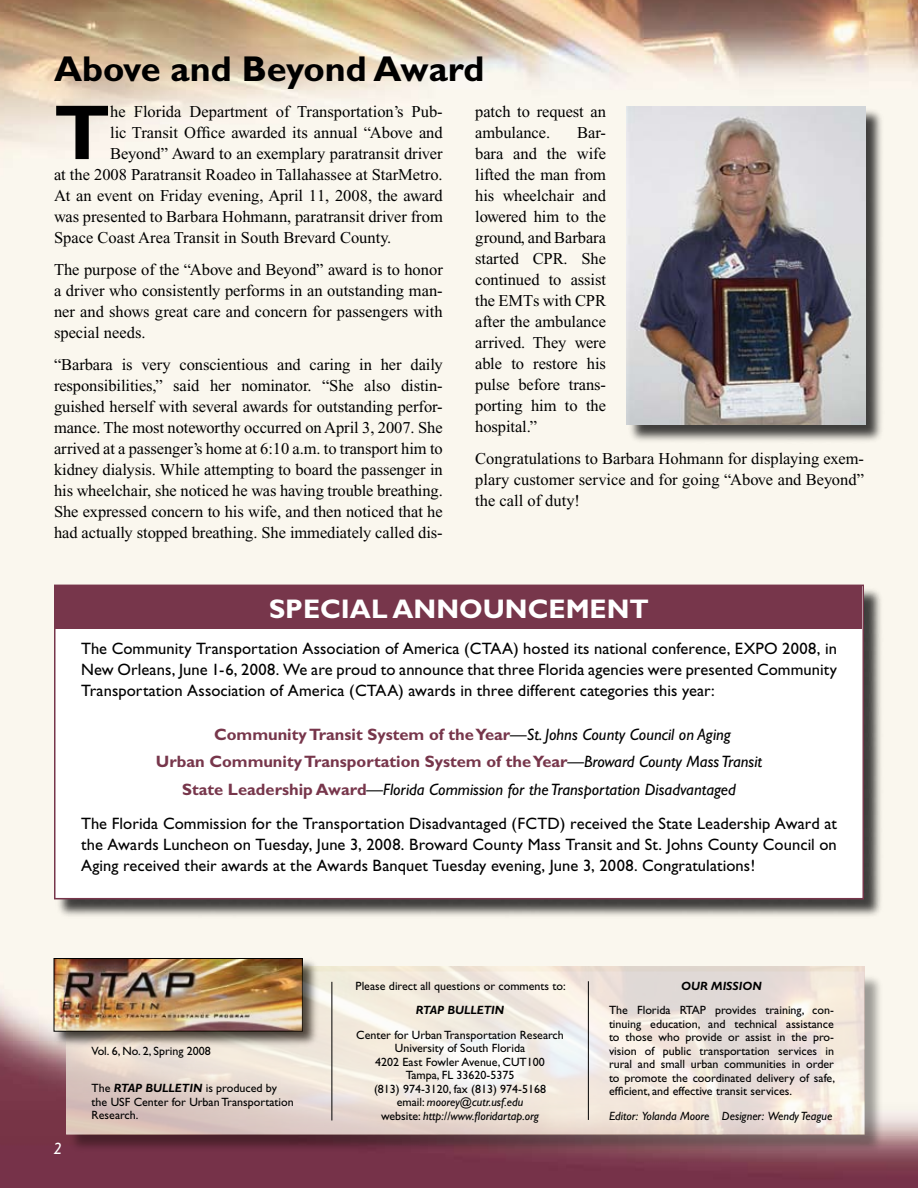
<style>
.page{position:relative;width:918px;height:1188px;background:#fff}
.page>*{position:absolute;margin:0;border:0;box-sizing:border-box;transform-origin:0 0}
.t1{font:700 78.15px "Gill Sans";color:#000}
.t2{font:700 36px "Gill Sans";color:#000}
.t3{font:700 27px "Gill Sans";color:#fff}
.t4{font:16.5px/21px "Times New Roman";color:#000;text-align:justify}
.t5{font:16.5px/21px "Gill Sans";letter-spacing:.005em;color:#000;text-align:justify}
.t6{font:700 16.5px "Gill Sans";color:#77364b}
.t7{font:italic 16.5px "Gill Sans";color:#000}
.t8{font:12px/13.5px "Gill Sans";color:#000;text-align:center}
.t9{font:italic 12px "Gill Sans";color:#000}
.t10{font:italic 700 12px "Gill Sans";color:#000}
.s1{font-weight:400;color:#000}
.s2{font-weight:400;font-style:italic;color:#000}
.s3{font-weight:700;font-style:normal;color:#77364b}
.s4{font-style:normal}
.s5{font-weight:700;font-style:italic}
.s6{font-style:italic}
</style>
<div class="page">
<img style="left:0;top:0;width:918px;height:1188px">
<div style="left:628px;top:108px;width:257px;height:337px;background:#000;opacity:.75"></div>
<img style="left:626px;top:106px;width:239px;height:318px">
<div style="left:56px;top:586px;width:828px;height:333px;background:#000;opacity:.75"></div>
<div style="left:55px;top:585px;width:808px;height:314px;background:#fff"></div>
<div style="left:55px;top:585px;width:807px;height:44px;background:#77364b"></div>
<div style="left:68px;top:972px;width:816px;height:182px;background:#000;opacity:.5"></div>
<div style="left:53px;top:957px;width:267px;height:91px;background:#000;opacity:.75"></div>
<img style="left:56px;top:960px;width:245px;height:69px">
<div style="left:54px;top:958px;width:249px;height:73px;border:1px solid #000"></div>
<img style="left:66px;top:966px;width:799px;height:168px">
<hr style="left:332px;top:982px;width:1px;height:138px;background:#000">
<hr style="left:588px;top:981px;width:1px;height:139px;background:#000">
<svg style="left:54px;top:1143px;width:7px;height:11px"></svg>
<h2 class="t2" style="left:54px;top:48px;width:432px">Above and Beyond Award</h2>
<p class="t4" style="left:475px;top:101px;width:132px">patch to request an ambulance.</p>
<h1 class="t1" style="left:54px;top:86px;width:58px">T</h1>
<p class="t4" style="left:110px;top:101px;width:334px">he Florida Department of Transportation’s Pub-</p>
<p class="t4" style="left:110px;top:122px;width:334px">lic Transit Office awarded its annual “Above and</p>
<p class="t4" style="left:110px;top:143px;width:334px">Beyond” Award to an exemplary paratransit driver</p>
<p class="t4" style="left:54px;top:164px;width:390px">at the 2008 Paratransit Roadeo in Tallahassee at StarMetro.</p>
<p class="t4" style="left:54px;top:185px;width:390px">At an event on Friday evening, April 11, 2008, the award</p>
<p class="t4" style="left:54px;top:206px;width:390px">was presented to Barbara Hohmann, paratransit driver from</p>
<p class="t4" style="left:54px;top:227px;width:339px">Space Coast Area Transit in South Brevard County.</p>
<p class="t4" style="left:54px;top:259px;width:390px">The purpose of the “Above and Beyond” award is to honor a driver who consistently performs in an outstanding man&shy;ner and shows great care and concern for passengers with special needs.</p>
<p class="t4" style="left:54px;top:354px;width:390px">“Barbara is very conscientious and caring in her daily responsibilities,” said her nominator. “She also distin&shy;guished herself with several awards for outstanding perfor&shy;mance. The most noteworthy occurred on April 3, 2007. She arrived at a passenger’s home at 6:10 a.m. to transport him to kidney dialysis. While attempting to board the passenger in his wheelchair, she noticed he was having trouble breathing.<br>She expressed concern to his wife, and then noticed that he had actually stopped breathing. She immediately called dis-</p>
<p class="t4" style="left:475px;top:122px;width:132px;text-indent:102px">Bar&shy;bara and the wife lifted the man from his wheelchair and lowered him to the ground, and Barbara started CPR. She continued to assist the EMTs with CPR after the ambulance arrived. They were able to restore his pulse before trans&shy;porting him to the hospital.”</p>
<p class="t4" style="left:475px;top:448px;width:390px">Congratulations to Barbara Hohmann for displaying exem&shy;plary customer service and for going “Above and Beyond” the call of duty!</p>
<h3 class="t3" style="left:269px;top:593px;width:373px">Special Announcement</h3>
<p class="t5" style="left:81px;top:638px;width:758px">The Community Transportation Association of America (CTAA) hosted its national conference, EXPO 2008, in New Orleans, June 1-6, 2008. We are proud to announce that three Florida agencies were presented Community Transportation Association of America (CTAA) awards in three different categories this year:</p>
<p class="t6" style="left:214px;top:725px;width:518px">Community Transit System of the Year<span class="s1">—</span><span class="s2">St. Johns County Council on Aging</span></p>
<p class="t6" style="left:156px;top:752px;width:608px">Urban Community Transportation System of the Year<span class="s1">—</span><span class="s2">Broward County Mass Transit</span></p>
<p class="t7" style="left:182px;top:780px;width:555px"><span class="s3">State Leadership Award</span><span class="s4">—</span>Florida Commission for the Transportation Disadvantaged</p>
<p class="t5" style="left:81px;top:813px;width:757px">The Florida Commission for the Transportation Disadvantaged (FCTD) received the State Leadership Award at the Awards Luncheon on Tuesday, June 3, 2008. Broward County Mass Transit and St. Johns County Council on Aging received their awards at the Awards Banquet Tuesday evening, June 3, 2008. Congratulations!</p>
<p class="t8" style="left:92px;top:1044px;width:121px">Vol. 6, No. 2, Spring 2008</p>
<p class="t8" style="left:92px;top:1082px;width:204px;text-align:left">The <span class="s5">RTAP BULLETIN</span> is produced by the USF Center for Urban Transportation<br>Research.</p>
<p class="t8" style="left:356px;top:979px;width:212px">Please direct all questions or comments to:</p>
<p class="t10" style="left:416px;top:1003px;width:90px">RTAP BULLETIN</p>
<p class="t8" style="left:356px;top:1028px;width:209px">Center for Urban Transportation Research<br>University of South Florida<br>4202 East Fowler Avenue, CUT100<br>Tampa, FL 33620-5375<br>(813) 974-3120, fax (813) 974-5168<br>email: <span class="s6">moorey@cutr.usf.edu<br></span>website: <span class="s6">http://www.floridartap.org</span></p>
<p class="t10" style="left:681px;top:979px;width:82px">OUR MISSION</p>
<p class="t8" style="left:609px;top:1004px;width:228px;text-align:justify">The Florida RTAP provides training, con&shy;tinuing education, and technical assistance to those who provide or assist in the pro&shy;vision of public transportation services in rural and small urban communities in order to promote the coordinated delivery of safe, efficient, and effective transit services.</p>
<p class="t9" style="left:609px;top:1109px;width:225px">Editor: Yolanda Moore Designer: Wendy Teague</p>
</div>
